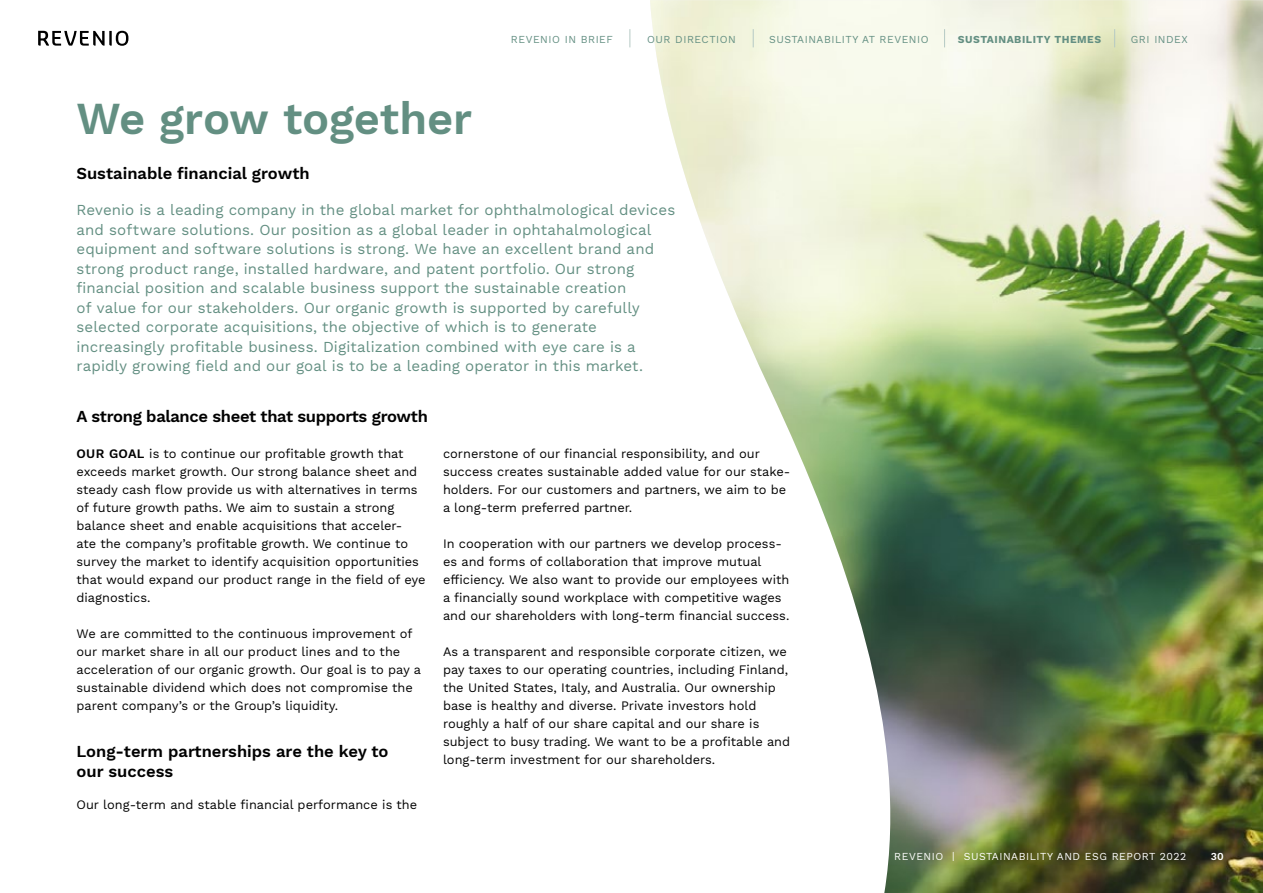
<style>
.page{position:relative;width:1263px;height:893px;background:#fff}
.page>*{position:absolute;margin:0;border:0;box-sizing:border-box;transform-origin:0 0}
.t1{font:600 45px "Work Sans";letter-spacing:-.005em;color:#638f82}
.t2{font:600 16.5px/19.8px "Work Sans";color:#000}
.t3{font:600 16.5px "Work Sans";letter-spacing:-.02em;color:#000}
.t4{font:15px/19.5px "Work Sans";letter-spacing:.005em;color:#638f82}
.t5{font:12.75px/18px "Work Sans";color:#000}
.t6{font:10.5px "Work Sans";letter-spacing:.05em;color:#638f82}
.t7{font:10.5px "Work Sans";letter-spacing:.05em;color:#fff}
.t8{font:700 10.5px "Work Sans";letter-spacing:.05em;color:#638f82}
.t9{font:600 10.5px "Work Sans";color:#fff}
.s1{font-weight:600}
</style>
<div class="page">
<svg style="left:38px;top:31px;width:90px;height:15px"></svg>
<img style="left:650px;top:0;width:613px;height:893px">
<svg style="left:630px;top:29px;width:1px;height:18px"></svg>
<svg style="left:753px;top:29px;width:1px;height:18px"></svg>
<svg style="left:944px;top:29px;width:1px;height:18px"></svg>
<svg style="left:1114px;top:29px;width:1px;height:18px"></svg>
<h1 class="t1" style="left:77px;top:93px;width:397px">We grow together</h1>
<p class="t2" style="left:77px;top:165px;width:235px">Sustainable financial growth</p>
<p class="t6" style="left:511px;top:33px;width:103px">REVENIO IN BRIEF</p>
<p class="t6" style="left:647px;top:33px;width:90px">OUR DIRECTION</p>
<p class="t6" style="left:769px;top:33px;width:161px">SUSTAINABILITY AT REVENIO</p>
<p class="t8" style="left:958px;top:33px;width:145px">SUSTAINABILITY THEMES</p>
<p class="t6" style="left:1131px;top:33px;width:58px">GRI INDEX</p>
<p class="t4" style="left:77px;top:201px;width:600px">Revenio is a leading company in the global market for ophthalmological devices and software solutions. Our position as a global leader in ophtahalmological equipment and software solutions is strong. We have an excellent brand and strong product range, installed hardware, and patent portfolio. Our strong financial position and scalable business support the sustainable creation<br>of value for our stakeholders. Our organic growth is supported by carefully selected corporate acquisitions, the objective of which is to generate increasingly profitable business. Digitalization combined with eye care is a rapidly growing field and our goal is to be a leading operator in this market.</p>
<p class="t3" style="left:77px;top:407px;width:353px">A strong balance sheet that supports growth</p>
<p class="t5" style="left:77px;top:446px;width:351px"><span class="s1">OUR GOAL</span> is to continue our profitable growth that exceeds market growth. Our strong balance sheet and steady cash flow provide us with alternatives in terms of future growth paths. We aim to sustain a strong balance sheet and enable acquisitions that acceler-<br>ate the company’s profitable growth. We continue to survey the market to identify acquisition opportunities that would expand our product range in the field of eye diagnostics.</p>
<p class="t5" style="left:77px;top:626px;width:346px">We are committed to the continuous improvement of our market share in all our product lines and to the acceleration of our organic growth. Our goal is to pay a sustainable dividend which does not compromise the parent company’s or the Group’s liquidity.</p>
<p class="t2" style="left:77px;top:742px;width:313px">Long-term partnerships are the key to our success</p>
<p class="t5" style="left:77px;top:797px;width:342px">Our long-term and stable financial performance is the</p>
<p class="t5" style="left:443px;top:446px;width:349px">cornerstone of our financial responsibility, and our success creates sustainable added value for our stake&shy;holders. For our customers and partners, we aim to be a long-term preferred partner.</p>
<p class="t5" style="left:443px;top:536px;width:348px">In cooperation with our partners we develop process&shy;es and forms of collaboration that improve mutual efficiency. We also want to provide our employees with a financially sound workplace with competitive wages and our shareholders with long-term financial success.</p>
<p class="t5" style="left:443px;top:644px;width:349px">As a transparent and responsible corporate citizen, we pay taxes to our operating countries, including Finland, the United States, Italy, and Australia. Our ownership base is healthy and diverse. Private investors hold roughly a half of our share capital and our share is subject to busy trading. We want to be a profitable and long-term investment for our shareholders.</p>
<p class="t7" style="left:894px;top:850px;width:294px">REVENIO | SUSTAINABILITY AND ESG REPORT 2022</p>
<p class="t9" style="left:1211px;top:850px;width:15px">30</p>
</div>
